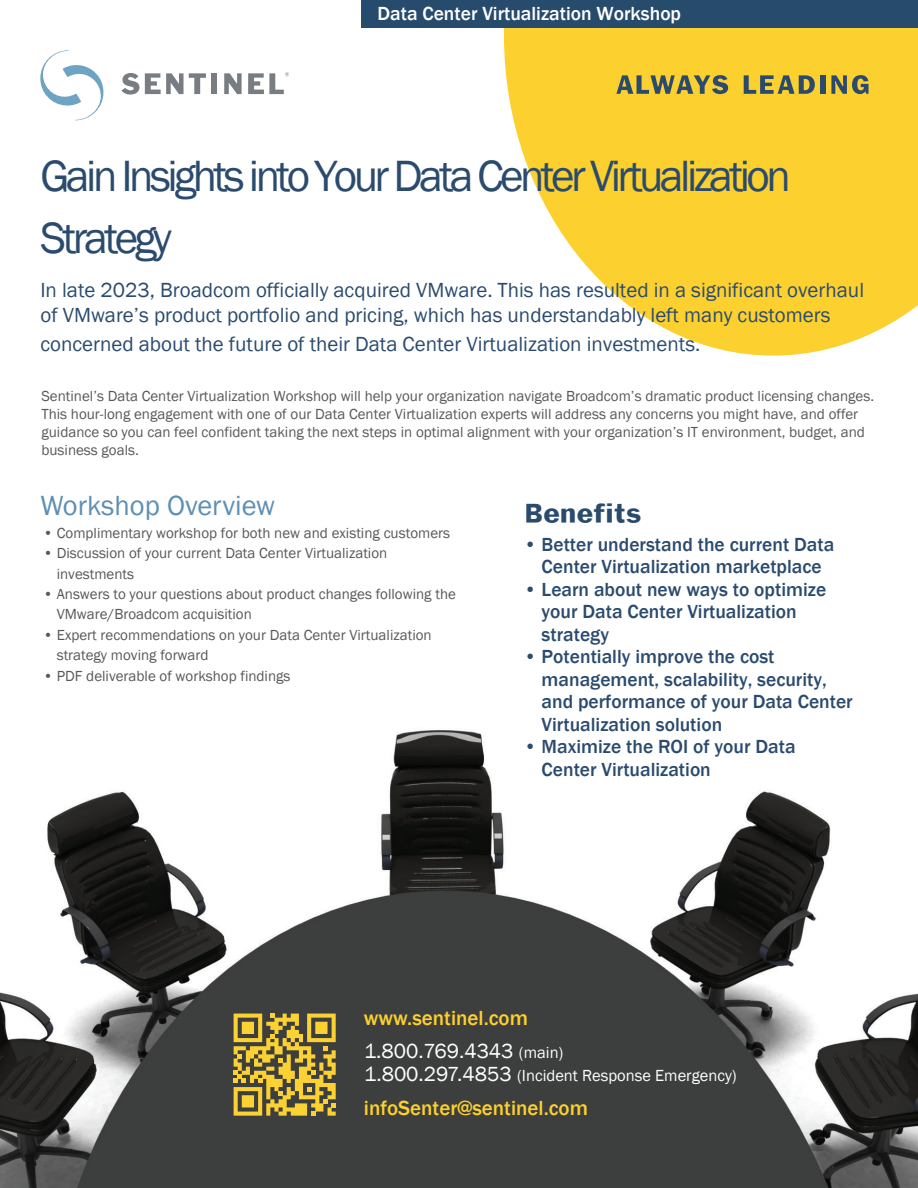
<style>
.page{position:relative;width:918px;height:1188px;background:#fff}
.page>*{position:absolute;margin:0;border:0;box-sizing:border-box;transform-origin:0 0}
.t1{font:45px/61.3px "Franklin Gothic";letter-spacing:-.08em;color:#2b4b6e}
.t2{font:28.5px "Franklin Gothic";color:#5e8fb4}
.t3{font:28.5px "Franklin Gothic Black SSK";color:#2b4b6e}
.t4{font:21px/25.2px "Franklin Gothic";color:#2b4b6e}
.t5{font:500 21px/33.5px "Franklin Gothic";color:#fcd02e}
.t6{font:500 19.5px/22.5px "Franklin Gothic";color:#2b4b6e}
.t7{font:500 19.5px "Franklin Gothic";color:#fff}
.t8{font:16.5px "Franklin Gothic";color:#fff}
.t9{font:15px/20.4px "Franklin Gothic";color:#57585a}
.s1{font-weight:400;color:#fff}
.s2{font-weight:400;font-size:16.5px;color:#fff}
.s3{font-size:21px}
</style>
<div class="page">
<img style="left:0;top:730px;width:917px;height:458px">
<svg style="left:504px;top:28px;width:414px;height:328px;fill:#fcd02e"></svg>
<div style="left:362px;top:0;width:556px;height:28px;background:#274b6d"></div>
<svg style="left:234px;top:1014px;width:102px;height:102px;background:#a48d37"></svg>
<svg style="left:121px;top:73px;width:18px;height:22px"></svg>
<svg style="left:145px;top:73px;width:61px;height:21px"></svg>
<div style="left:211px;top:73px;width:6px;height:21px;background:#787d83"></div>
<svg style="left:224px;top:73px;width:18px;height:21px"></svg>
<svg style="left:248px;top:72px;width:41px;height:22px"></svg>
<svg style="left:40px;top:50px;width:64px;height:70px"></svg>
<svg style="left:616px;top:75px;width:112px;height:19px;background:#98904c"></svg>
<svg style="left:744px;top:75px;width:71px;height:19px"></svg>
<div style="left:820px;top:75px;width:5px;height:19px;background:#2b4b6e"></div>
<svg style="left:831px;top:75px;width:38px;height:19px"></svg>
<p class="t7" style="left:377px;top:2px;width:305px">Data Center Virtualization Workshop</p>
<p class="t1" style="left:40px;top:147px;width:752px">Gain Insights into Your Data Center Virtualization<br>Strategy</p>
<p class="t4" style="left:40px;top:278px;width:825px">In late 2023, Broadcom officially acquired VMware. This has resulted in a significant overhaul of VMware’s product portfolio and pricing, which has understandably left many customers</p>
<p class="t4" style="left:40px;top:332px;width:662px">concerned about the future of their Data Center Virtualization investments.</p>
<p class="t9" style="left:41px;top:387px;width:834px;line-height:18px">Sentinel’s Data Center Virtualization Workshop will help your organization navigate Broadcom’s dramatic product licensing changes.<br>This hour-long engagement with one of our Data Center Virtualization experts will address any concerns you might have, and offer guidance so you can feel confident taking the next steps in optimal alignment with your organization’s IT environment, budget, and business goals.</p>
<p class="t2" style="left:40px;top:487px;width:236px">Workshop Overview</p>
<p class="t3" style="left:525px;top:497px;width:118px">Benefits</p>
<p class="t9" style="left:43px;top:523px;width:409px">• Complimentary workshop for both new and existing customers</p>
<p class="t9" style="left:57px;top:543px;width:332px;text-indent:-14px">• Discussion of your current Data Center Virtualization investments</p>
<p class="t9" style="left:57px;top:584px;width:401px;text-indent:-14px">• Answers to your questions about product changes following the<br>VMware/Broadcom acquisition</p>
<p class="t9" style="left:57px;top:625px;width:377px;text-indent:-14px">• Expert recommendations on your Data Center Virtualization strategy moving forward</p>
<p class="t9" style="left:43px;top:666px;width:249px">• PDF deliverable of workshop findings</p>
<p class="t6" style="left:524px;top:533px;width:312px;text-align:center">• Better understand the current Data<br>Center Virtualization marketplace</p>
<p class="t6" style="left:542px;top:578px;width:286px;text-indent:-18px">• Learn about new ways to optimize your Data Center Virtualization strategy</p>
<p class="t6" style="left:542px;top:646px;width:313px;text-indent:-18px">• Potentially improve the cost management, scalability, security, and performance of your Data Center<br>Virtualization solution</p>
<p class="t6" style="left:542px;top:736px;width:255px;text-indent:-18px">• Maximize the ROI of your Data<br>Center Virtualization</p>
<p class="t5" style="left:364px;top:1001px;width:201px">www.sentinel.com<br><span class="s1">1.800.769.4343</span> <span class="s2">(main)</span></p>
<p class="t8" style="left:364px;top:1065px;width:374px"><span class="s3">1.800.297.4853</span> (Incident Response Emergency)</p>
<p class="t5" style="left:364px;top:1091px;width:226px">infoSenter@sentinel.com</p>
</div>
